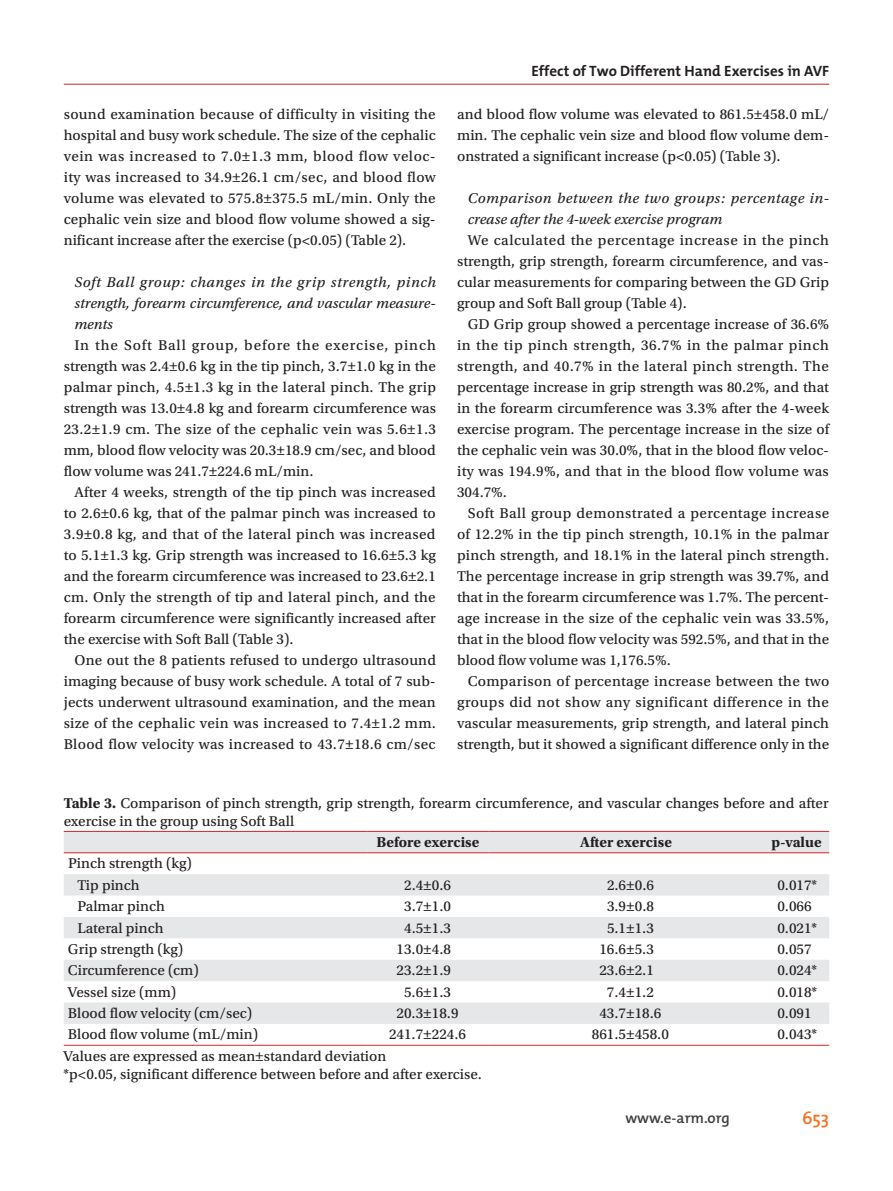
<style>
.page{position:relative;width:893px;height:1191px;background:#fff}
.page>*{position:absolute;margin:0;border:0;box-sizing:border-box;transform-origin:0 0}
.t1{font:600 18px "The Mix";color:#f47321}
.t2{font:15px/21px "Utopia Std Capt";color:#231f20;text-align:justify}
.t3{font:15px/21px "Utopia Std Capt It";color:#231f20;text-align:justify}
.t4{font:15px/21px "Utopia Std Capt It";letter-spacing:.025em;color:#231f20}
.t5{font:700 15px "The Mix";color:#231f20}
.t6{font:700 15px "Utopia Std";color:#231f20}
.t7{font:600 15px "The Mix";color:#3e3e3f}
.s1{font-family:"Utopia Std";font-weight:700}
</style>
<div class="page">
<hr style="left:64px;top:84px;width:765px;height:1px;background:#d1232a">
<svg style="left:64px;top:832px;width:765px;height:191px;fill:#e6e7e9"></svg>
<hr style="left:64px;top:831px;width:304px;height:1px;background:#d1232a">
<hr style="left:368px;top:831px;width:120px;height:1px;background:#d1232a">
<hr style="left:488px;top:831px;width:276px;height:1px;background:#d1232a">
<hr style="left:764px;top:831px;width:65px;height:1px;background:#d1232a">
<hr style="left:64px;top:852px;width:304px;height:1px;background:#d1232a">
<hr style="left:368px;top:852px;width:120px;height:1px;background:#d1232a">
<hr style="left:488px;top:852px;width:276px;height:1px;background:#d1232a">
<hr style="left:764px;top:852px;width:65px;height:1px;background:#d1232a">
<hr style="left:64px;top:1044px;width:304px;height:1px;background:#d1232a">
<hr style="left:368px;top:1044px;width:120px;height:1px;background:#d1232a">
<hr style="left:488px;top:1044px;width:276px;height:1px;background:#d1232a">
<hr style="left:764px;top:1044px;width:65px;height:1px;background:#d1232a">
<p class="t2" style="left:64px;top:104px;width:374px">sound examination because of difficulty in visiting the hospital and busy work schedule. The size of the cephalic vein was increased to 7.0±1.3 mm, blood flow veloc&shy;ity was increased to 34.9±26.1 cm/sec, and blood flow volume was elevated to 575.8±375.5 mL/min. Only the cephalic vein size and blood flow volume showed a sig&shy;nificant increase after the exercise (p&lt;0.05) (Table 2).</p>
<p class="t3" style="left:74px;top:272px;width:363px">Soft Ball group: changes in the grip strength, pinch strength, forearm circumference, and vascular measure&shy;ments</p>
<p class="t2" style="left:64px;top:335px;width:374px;text-indent:11px">In the Soft Ball group, before the exercise, pinch strength was 2.4±0.6 kg in the tip pinch, 3.7±1.0 kg in the palmar pinch, 4.5±1.3 kg in the lateral pinch. The grip strength was 13.0±4.8 kg and forearm circumference was 23.2±1.9 cm. The size of the cephalic vein was 5.6±1.3 mm, blood flow velocity was 20.3±18.9 cm/sec, and blood flow volume was 241.7±224.6 mL/min.</p>
<p class="t2" style="left:64px;top:482px;width:374px;text-indent:11px">After 4 weeks, strength of the tip pinch was increased to 2.6±0.6 kg, that of the palmar pinch was increased to 3.9±0.8 kg, and that of the lateral pinch was increased to 5.1±1.3 kg. Grip strength was increased to 16.6±5.3 kg and the forearm circumference was increased to 23.6±2.1 cm. Only the strength of tip and lateral pinch, and the forearm circumference were significantly increased after the exercise with Soft Ball (Table 3).</p>
<p class="t2" style="left:64px;top:650px;width:374px;text-indent:11px">One out the 8 patients refused to undergo ultrasound imaging because of busy work schedule. A total of 7 sub&shy;jects underwent ultrasound examination, and the mean size of the cephalic vein was increased to 7.4±1.2 mm.<br>Blood flow velocity was increased to 43.7±18.6 cm/sec</p>
<p class="t5" style="left:532px;top:59px;width:299px">Effect of Two Different Hand Exercises in AVF</p>
<p class="t2" style="left:457px;top:104px;width:374px">and blood flow volume was elevated to 861.5±458.0 mL/ min. The cephalic vein size and blood flow volume dem&shy;onstrated a significant increase (p&lt;0.05) (Table 3).</p>
<p class="t4" style="left:468px;top:188px;width:363px">Comparison between the two groups: percentage in&shy;crease after the 4-week exercise program</p>
<p class="t2" style="left:457px;top:230px;width:374px;text-indent:11px">We calculated the percentage increase in the pinch strength, grip strength, forearm circumference, and vas&shy;cular measurements for comparing between the GD Grip group and Soft Ball group (Table 4).</p>
<p class="t2" style="left:457px;top:314px;width:374px;text-indent:11px">GD Grip group showed a percentage increase of 36.6% in the tip pinch strength, 36.7% in the palmar pinch strength, and 40.7% in the lateral pinch strength. The percentage increase in grip strength was 80.2%, and that in the forearm circumference was 3.3% after the 4-week exercise program. The percentage increase in the size of the cephalic vein was 30.0%, that in the blood flow veloc&shy;ity was 194.9%, and that in the blood flow volume was 304.7%.</p>
<p class="t2" style="left:457px;top:503px;width:374px;text-indent:11px">Soft Ball group demonstrated a percentage increase of 12.2% in the tip pinch strength, 10.1% in the palmar pinch strength, and 18.1% in the lateral pinch strength.<br>The percentage increase in grip strength was 39.7%, and that in the forearm circumference was 1.7%. The percent&shy;age increase in the size of the cephalic vein was 33.5%, that in the blood flow velocity was 592.5%, and that in the blood flow volume was 1,176.5%.</p>
<p class="t2" style="left:457px;top:671px;width:374px;text-indent:11px">Comparison of percentage increase between the two groups did not show any significant difference in the vascular measurements, grip strength, and lateral pinch strength, but it showed a significant difference only in the</p>
<p class="t2" style="left:64px;top:794px;width:766px;line-height:18px"><span class="s1">Table 3.</span> Comparison of pinch strength, grip strength, forearm circumference, and vascular changes before and after exercise in the group using Soft Ball</p>
<p class="t6" style="left:376px;top:833px;width:105px">Before exercise</p>
<p class="t6" style="left:580px;top:833px;width:93px">After exercise</p>
<p class="t6" style="left:771px;top:833px;width:52px">p-value</p>
<p class="t2" style="left:78px;top:853px;width:116px;text-indent:-9px">Pinch strength (kg)<br>Tip pinch</p>
<p class="t2" style="left:404px;top:874px;width:48px">2.4±0.6</p>
<p class="t2" style="left:607px;top:874px;width:48px">2.6±0.6</p>
<p class="t2" style="left:777px;top:874px;width:41px">0.017*</p>
<p class="t2" style="left:78px;top:896px;width:89px">Palmar pinch</p>
<p class="t2" style="left:404px;top:896px;width:48px">3.7±1.0</p>
<p class="t2" style="left:607px;top:896px;width:48px">3.9±0.8</p>
<p class="t2" style="left:777px;top:896px;width:36px">0.066</p>
<p class="t2" style="left:77px;top:917px;width:88px">Lateral pinch</p>
<p class="t2" style="left:404px;top:917px;width:48px">4.5±1.3</p>
<p class="t2" style="left:607px;top:917px;width:48px">5.1±1.3</p>
<p class="t2" style="left:777px;top:917px;width:41px">0.021*</p>
<p class="t2" style="left:68px;top:939px;width:117px">Grip strength (kg)</p>
<p class="t2" style="left:397px;top:939px;width:56px">13.0±4.8</p>
<p class="t2" style="left:599px;top:939px;width:56px">16.6±5.3</p>
<p class="t2" style="left:777px;top:939px;width:36px">0.057</p>
<p class="t2" style="left:68px;top:960px;width:132px">Circumference (cm)</p>
<p class="t2" style="left:397px;top:960px;width:56px">23.2±1.9</p>
<p class="t2" style="left:599px;top:960px;width:56px">23.6±2.1</p>
<p class="t2" style="left:777px;top:960px;width:41px">0.024*</p>
<p class="t2" style="left:68px;top:981px;width:110px">Vessel size (mm)</p>
<p class="t2" style="left:404px;top:981px;width:48px">5.6±1.3</p>
<p class="t2" style="left:607px;top:981px;width:48px">7.4±1.2</p>
<p class="t2" style="left:777px;top:981px;width:41px">0.018*</p>
<p class="t2" style="left:68px;top:1003px;width:186px">Blood flow velocity (cm/sec)</p>
<p class="t2" style="left:397px;top:1003px;width:63px">20.3±18.9</p>
<p class="t2" style="left:599px;top:1003px;width:63px">43.7±18.6</p>
<p class="t2" style="left:777px;top:1003px;width:36px">0.091</p>
<p class="t2" style="left:68px;top:1024px;width:192px">Blood flow volume (mL/min)</p>
<p class="t2" style="left:389px;top:1024px;width:79px">241.7±224.6</p>
<p class="t2" style="left:592px;top:1024px;width:79px">861.5±458.0</p>
<p class="t2" style="left:777px;top:1024px;width:41px">0.043*</p>
<p class="t2" style="left:64px;top:1047px;width:420px;line-height:18px">Values are expressed as mean±standard deviation<br>*p&lt;0.05, significant difference between before and after exercise.</p>
<p class="t7" style="left:625px;top:1105px;width:106px">www.e-arm.org</p>
<p class="t1" style="left:802px;top:1102px;width:29px">653</p>
</div>
